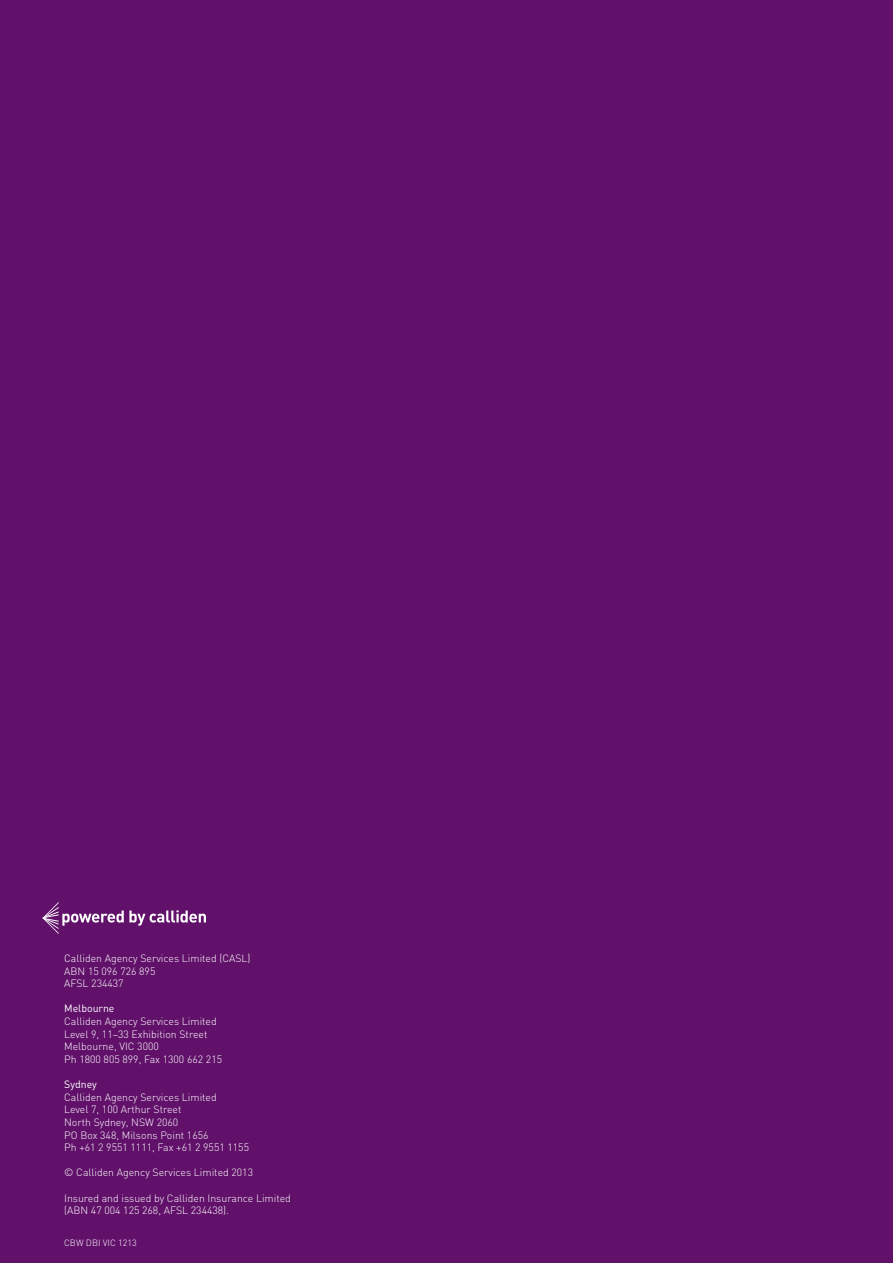
<style>
.page{position:relative;width:893px;height:1263px;background:#61116a}
.page>*{position:absolute;margin:0;border:0;box-sizing:border-box;transform-origin:0 0}
.t1{font:300 10.5px/12.6px "DIN";color:#fff}
.t2{font:10.5px "DIN";color:#fff}
.t3{font:300 9px "DIN";color:#fff}
</style>
<div class="page">
<svg style="left:43px;top:902px;width:163px;height:32px"></svg>
<p class="t1" style="left:64px;top:952px;width:188px">Calliden Agency Services Limited (CASL)<br>ABN 15 096 726 895<br>AFSL 234437</p>
<p class="t2" style="left:64px;top:1002px;width:52px">Melbourne</p>
<p class="t1" style="left:64px;top:1015px;width:159px">Calliden Agency Services Limited<br>Level 9, 11–33 Exhibition Street<br>Melbourne, VIC 3000<br>Ph 1800 805 899, Fax 1300 662 215</p>
<p class="t2" style="left:64px;top:1078px;width:34px">Sydney</p>
<p class="t1" style="left:64px;top:1090px;width:186px">Calliden Agency Services Limited<br>Level 7, 100 Arthur Street<br>North Sydney, NSW 2060<br>PO Box 348, Milsons Point 1656<br>Ph +61 2 9551 1111, Fax +61 2 9551 1155</p>
<p class="t1" style="left:64px;top:1166px;width:190px">© Calliden Agency Services Limited 2013</p>
<p class="t1" style="left:64px;top:1191px;width:228px">Insured and issued by Calliden Insurance Limited (ABN 47 004 125 268, AFSL 234438).</p>
<p class="t3" style="left:64px;top:1237px;width:74px">CBW DBI VIC 1213</p>
</div>
